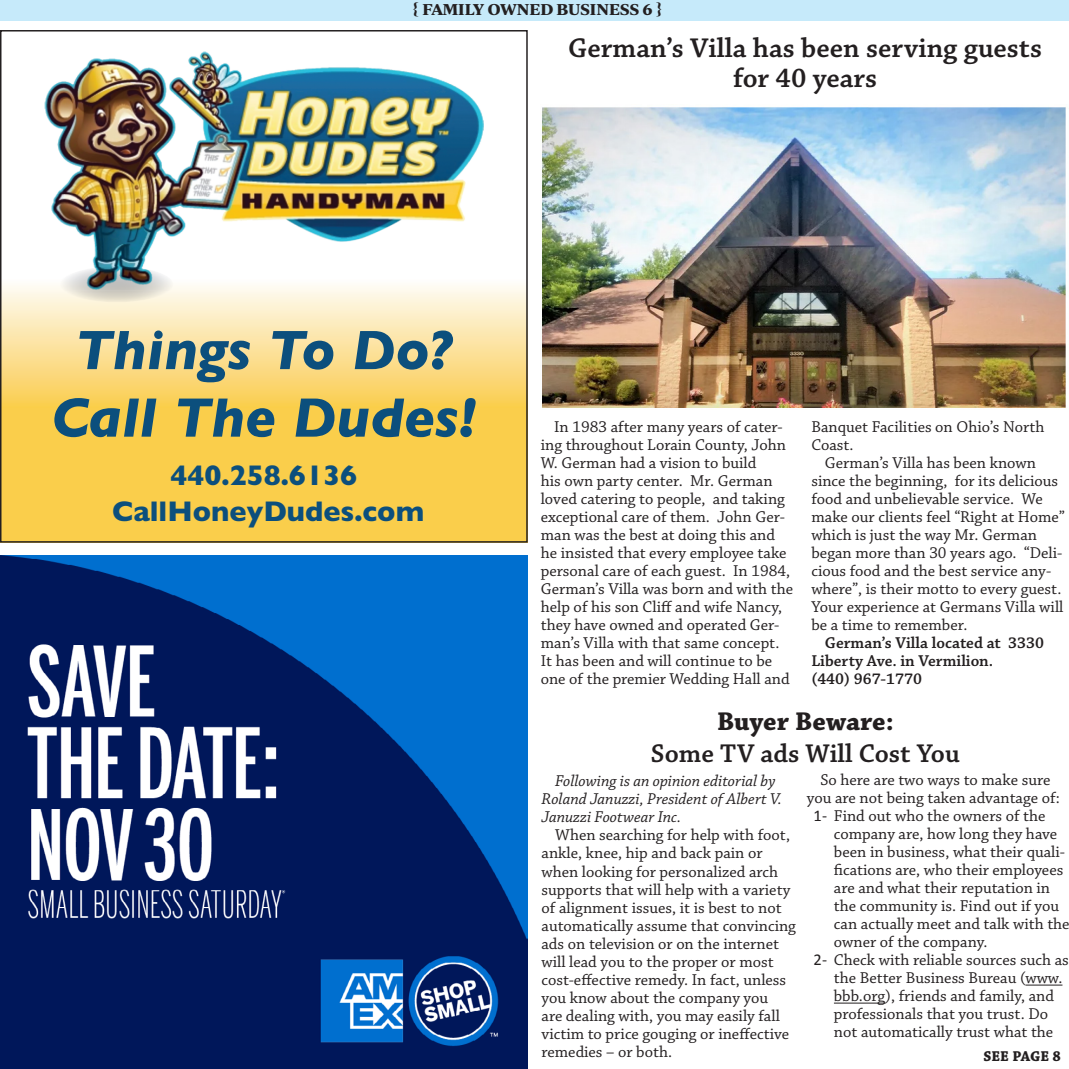
<style>
.page{position:relative;width:1069px;height:1069px;background:#fff}
.page>*{position:absolute;margin:0;border:0;box-sizing:border-box;transform-origin:0 0}
.t1{font:italic 700 56.25px/67.5px "Gill Sans";color:#0c4f7d;text-align:center}
.t2{font:700 28.65px/36.5px "Gill Sans";color:#0c4f7d;text-align:center}
.t3{font:600 28.5px "Chaparral Pro";color:#231f20}
.t4{font:600 27px "Chaparral Pro";color:#231f20}
.t5{font:700 27px "Chaparral Pro";color:#231f20}
.t6{font:16.5px/18px "Chaparral Pro";color:#231f20}
.t7{font:italic 16.5px/18px "Chaparral Pro";color:#231f20}
.t8{font:600 16.5px/18px "Chaparral Pro";color:#231f20}
.t9{font:700 15px "Ivy Journal";color:#231f20}
.t10{font:700 15px "Chaparral Pro";color:#231f20}
.s1{font-family:"Calibri"}
</style>
<div class="page">
<div style="left:0;top:0;width:1068px;height:20px;background:#c6eafa"></div>
<img style="left:0;top:555px;width:527px;height:513px">
<img style="left:542px;top:107px;width:524px;height:301px">
<hr style="left:1025px;top:984px;width:37px;height:1px;background:#231f20">
<hr style="left:833px;top:1002px;width:52px;height:1px;background:#231f20">
<img style="left:2px;top:285px;width:523px;height:255px">
<img style="left:45px;top:52px;width:438px;height:239px">
<img style="left:64px;top:291px;width:105px;height:11px">
<img style="left:60px;top:266px;width:113px;height:25px">
<p class="t9" style="left:413px;top:-2px;width:250px">{ FAMILY OWNED BUSINESS 6 }</p>
<p class="t3" style="left:568px;top:31px;width:475px">German’s Villa has been serving guests</p>
<p class="t3" style="left:732px;top:61px;width:146px">for 40 years</p>
<p class="t1" style="left:51px;top:316px;width:426px">Things To Do?<br>Call The Dudes!</p>
<p class="t2" style="left:112px;top:456px;width:313px">440.258.6136<br>CallHoneyDudes.com</p>
<p class="t6" style="left:540px;top:418px;width:254px;text-indent:14px">In 1983 after many years of cater&shy;ing throughout Lorain County, John W. German had a vision to build<br>his own party center. Mr. German loved catering to people, and taking exceptional care of them. John Ger&shy;man was the best at doing this and he insisted that every employee take personal care of each guest. In 1984, German’s Villa was born and with the help of his son Cliff and wife Nancy, they have owned and operated Ger&shy;man’s Villa with that same concept.<br>It has been and will continue to be one of the premier Wedding Hall and</p>
<p class="t6" style="left:811px;top:418px;width:234px">Banquet Facilities on Ohio’s North<br>Coast.</p>
<p class="t6" style="left:811px;top:454px;width:255px;text-indent:14px">German’s Villa has been known since the beginning, for its delicious food and unbelievable service. We make our clients feel “Right at Home” which is just the way Mr. German began more than 30 years ago. “Deli&shy;cious food and the best service any&shy;where”, is their motto to every guest.<br>Your experience at Germans Villa will be a time to remember.</p>
<p class="t8" style="left:811px;top:633px;width:234px;text-indent:14px">German’s Villa located at 3330<br>Liberty Ave. in Vermilion.<br>(440) 967-1770</p>
<p class="t5" style="left:716px;top:705px;width:178px">Buyer Beware:</p>
<p class="t4" style="left:650px;top:738px;width:310px">Some TV ads Will Cost You</p>
<p class="t7" style="left:541px;top:772px;width:242px;text-indent:14px">Following is an opinion editorial by<br>Roland Januzzi, President of Albert V.<br>Januzzi Footwear Inc.</p>
<p class="t6" style="left:541px;top:826px;width:256px;text-indent:14px">When searching for help with foot, ankle, knee, hip and back pain or when looking for personalized arch supports that will help with a variety of alignment issues, it is best to not automatically assume that convincing ads on television or on the internet will lead you to the proper or most cost-effective remedy. In fact, unless you know about the company you<br>are dealing with, you may easily fall victim to price gouging or ineffective remedies – or both.</p>
<p class="t6" style="left:806px;top:771px;width:254px;text-align:center">So here are two ways to make sure you are not being taken advantage of:</p>
<p class="t6" style="left:833px;top:807px;width:237px;text-indent:-20px"><span class="s1">1-</span> Find out who the owners of the company are, how long they have been in business, what their quali&shy;fications are, who their employees are and what their reputation in the community is. Find out if you can actually meet and talk with the owner of the company.</p>
<p class="t6" style="left:833px;top:951px;width:236px;text-indent:-20px"><span class="s1">2-</span> Check with reliable sources such as the Better Business Bureau (www. bbb.org), friends and family, and professionals that you trust. Do not automatically trust what the</p>
<p class="t10" style="left:983px;top:1047px;width:79px">SEE PAGE 8</p>
</div>
